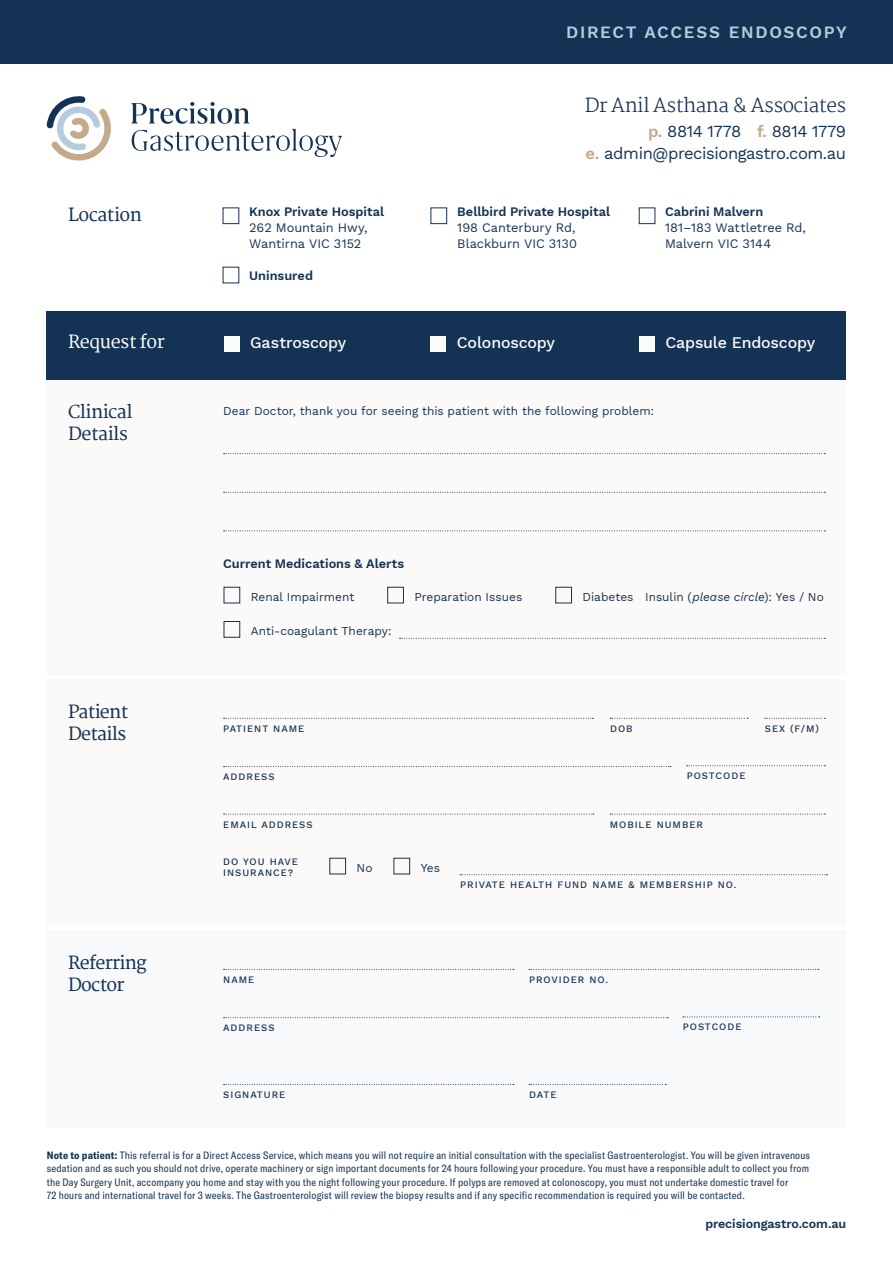
<style>
.page{position:relative;width:893px;height:1263px;background:#fff}
.page>*{position:absolute;margin:0;border:0;box-sizing:border-box;transform-origin:0 0}
.t1{font:300 19.2px "Martel";letter-spacing:-.025em;color:#143254}
.t2{font:600 17.85px/22.4px "Martel";letter-spacing:-.04em;color:#143254}
.t3{font:600 17.85px "Martel";letter-spacing:-.025em;color:#fbfcfc}
.t4{font:600 17.1px "Work Sans";letter-spacing:.1em;color:#b5ccde}
.t5{font:16.65px/22.4px "Work Sans";letter-spacing:-.025em;color:#143254;text-align:right}
.t6{font:500 15.9px "Work Sans";letter-spacing:-.01em;color:#fbfcfc}
.t7{font:12.75px/15.9px "Work Sans";color:#143254}
.t8{font:600 12.75px "Work Sans";color:#143254}
.t9{font:600 12.45px "Work Sans";letter-spacing:-.005em;color:#143254}
.t10{font:11.85px "Work Sans";color:#143254}
.t11{font:condensed 10.5px/13.5px "GT America";letter-spacing:.015em;color:#143254}
.t12{font:500 9.75px/11.2px "Work Sans";letter-spacing:.1em;color:#143254}
.s1{font-weight:600;color:#c3aa8b}
.s2{font-style:italic}
.s3{font-weight:700}
</style>
<div class="page">
<div style="left:47px;top:679px;width:799px;height:247px;background:#fbfaf8"></div>
<svg style="left:131px;top:102px;width:211px;height:55px"></svg>
<svg style="left:47px;top:96px;width:64px;height:65px"></svg>
<div style="left:0;top:0;width:893px;height:64px;background:#143254"></div>
<div style="left:223px;top:207px;width:16px;height:17px;border:1px solid #143254"></div>
<div style="left:431px;top:207px;width:16px;height:17px;border:1px solid #143254"></div>
<div style="left:639px;top:207px;width:16px;height:17px;border:1px solid #143254"></div>
<div style="left:47px;top:930px;width:799px;height:198px;background:#f7f9fb"></div>
<svg style="left:224px;top:969px;width:290px;height:1px"></svg>
<svg style="left:529px;top:969px;width:290px;height:1px"></svg>
<svg style="left:224px;top:1084px;width:290px;height:1px"></svg>
<svg style="left:529px;top:1084px;width:137px;height:1px"></svg>
<svg style="left:224px;top:1017px;width:444px;height:1px"></svg>
<svg style="left:683px;top:1016px;width:137px;height:1px"></svg>
<div style="left:47px;top:379px;width:799px;height:296px;background:#fbfaf8"></div>
<div style="left:47px;top:311px;width:799px;height:68px;background:#143254"></div>
<div style="left:224px;top:336px;width:16px;height:15px;background:#fbfcfc"></div>
<div style="left:431px;top:336px;width:15px;height:15px;background:#fbfcfc"></div>
<div style="left:639px;top:336px;width:16px;height:15px;background:#fbfcfc"></div>
<svg style="left:224px;top:453px;width:602px;height:1px"></svg>
<svg style="left:224px;top:492px;width:602px;height:1px"></svg>
<svg style="left:224px;top:530px;width:602px;height:1px"></svg>
<svg style="left:400px;top:638px;width:426px;height:1px"></svg>
<div style="left:224px;top:621px;width:16px;height:17px;border:1px solid #143254"></div>
<div style="left:387px;top:587px;width:17px;height:16px;border:1px solid #143254"></div>
<div style="left:555px;top:587px;width:17px;height:16px;border:1px solid #143254"></div>
<svg style="left:224px;top:814px;width:370px;height:1px"></svg>
<svg style="left:460px;top:874px;width:367px;height:1px"></svg>
<svg style="left:224px;top:718px;width:369px;height:1px"></svg>
<svg style="left:610px;top:718px;width:138px;height:1px"></svg>
<svg style="left:765px;top:718px;width:61px;height:1px"></svg>
<svg style="left:224px;top:766px;width:447px;height:1px"></svg>
<svg style="left:687px;top:765px;width:139px;height:1px"></svg>
<div style="left:329px;top:858px;width:17px;height:16px;border:1px solid #143254"></div>
<div style="left:394px;top:858px;width:16px;height:16px;border:1px solid #143254"></div>
<svg style="left:610px;top:814px;width:215px;height:1px"></svg>
<h3 class="t4" style="left:566px;top:19px;width:282px">DIRECT ACCESS ENDOSCOPY</h3>
<h2 class="t2" style="left:68px;top:203px;width:75px">Location</h2>
<p class="t8" style="left:249px;top:202px;width:136px">Knox Private Hospital</p>
<p class="t7" style="left:249px;top:219px;width:120px">262 Mountain Hwy,<br>Wantirna VIC 3152</p>
<p class="t8" style="left:249px;top:266px;width:65px">Uninsured</p>
<h1 class="t1" style="left:585px;top:94px;width:263px">Dr Anil Asthana &amp; Associates</h1>
<h3 class="t5" style="left:586px;top:119px;width:262px"><span class="s1">p.</span> 8814 1778 <span class="s1">f.</span> 8814 1779<br><span class="s1">e.</span> admin@precisiongastro.com.au</h3>
<p class="t8" style="left:457px;top:202px;width:154px">Bellbird Private Hospital</p>
<p class="t7" style="left:457px;top:219px;width:121px">198 Canterbury Rd,<br>Blackburn VIC 3130</p>
<p class="t8" style="left:665px;top:202px;width:100px">Cabrini Malvern</p>
<p class="t7" style="left:665px;top:219px;width:142px">181–183 Wattletree Rd,<br>Malvern VIC 3144</p>
<h2 class="t3" style="left:68px;top:332px;width:98px">Request for</h2>
<h3 class="t6" style="left:250px;top:330px;width:98px">Gastroscopy</h3>
<h3 class="t6" style="left:457px;top:330px;width:100px">Colonoscopy</h3>
<h3 class="t6" style="left:665px;top:330px;width:151px">Capsule Endoscopy</h3>
<h2 class="t2" style="left:68px;top:401px;width:66px">Clinical<br>Details</h2>
<p class="t10" style="left:223px;top:402px;width:432px">Dear Doctor, thank you for seeing this patient with the following problem:</p>
<p class="t8" style="left:223px;top:553px;width:183px">Current Medications &amp; Alerts</p>
<h2 class="t2" style="left:68px;top:700px;width:62px">Patient<br>Details</h2>
<h2 class="t2" style="left:68px;top:951px;width:80px">Referring<br>Doctor</h2>
<p class="t10" style="left:251px;top:588px;width:105px">Renal Impairment</p>
<p class="t10" style="left:645px;top:588px;width:180px">Insulin (<span class="s2">please circle</span>): Yes / No</p>
<p class="t10" style="left:251px;top:622px;width:143px">Anti-coagulant Therapy:</p>
<p class="t10" style="left:414px;top:588px;width:109px">Preparation Issues</p>
<p class="t10" style="left:582px;top:588px;width:53px">Diabetes</p>
<p class="t12" style="left:223px;top:722px;width:83px">PATIENT NAME</p>
<p class="t12" style="left:610px;top:722px;width:24px">DOB</p>
<p class="t12" style="left:765px;top:722px;width:56px">SEX (F/M)</p>
<p class="t12" style="left:223px;top:771px;width:53px">ADDRESS</p>
<p class="t12" style="left:687px;top:770px;width:60px">POSTCODE</p>
<p class="t12" style="left:223px;top:818px;width:91px">EMAIL ADDRESS</p>
<p class="t12" style="left:223px;top:856px;width:76px">DO YOU HAVE<br>INSURANCE?</p>
<p class="t10" style="left:357px;top:858px;width:17px">No</p>
<p class="t10" style="left:421px;top:858px;width:21px">Yes</p>
<p class="t12" style="left:610px;top:818px;width:95px">MOBILE NUMBER</p>
<p class="t12" style="left:460px;top:879px;width:278px">PRIVATE HEALTH FUND NAME &amp; MEMBERSHIP NO.</p>
<p class="t12" style="left:223px;top:973px;width:33px">NAME</p>
<p class="t12" style="left:529px;top:973px;width:81px">PROVIDER NO.</p>
<p class="t12" style="left:223px;top:1022px;width:53px">ADDRESS</p>
<p class="t12" style="left:683px;top:1021px;width:60px">POSTCODE</p>
<p class="t12" style="left:223px;top:1089px;width:64px">SIGNATURE</p>
<p class="t12" style="left:529px;top:1089px;width:29px">DATE</p>
<p class="t11" style="left:47px;top:1148px;width:765px"><span class="s3">Note to patient:</span> This referral is for a Direct Access Service, which means you will not require an initial consultation with the specialist Gastroenterologist. You will be given intravenous sedation and as such you should not drive, operate machinery or sign important documents for 24 hours following your procedure. You must have a responsible adult to collect you from the Day Surgery Unit, accompany you home and stay with you the night following your procedure. If polyps are removed at colonoscopy, you must not undertake domestic travel for<br>72 hours and international travel for 3 weeks. The Gastroenterologist will review the biopsy results and if any specific recommendation is required you will be contacted.</p>
<p class="t9" style="left:705px;top:1214px;width:142px">precisiongastro.com.au</p>
</div>
